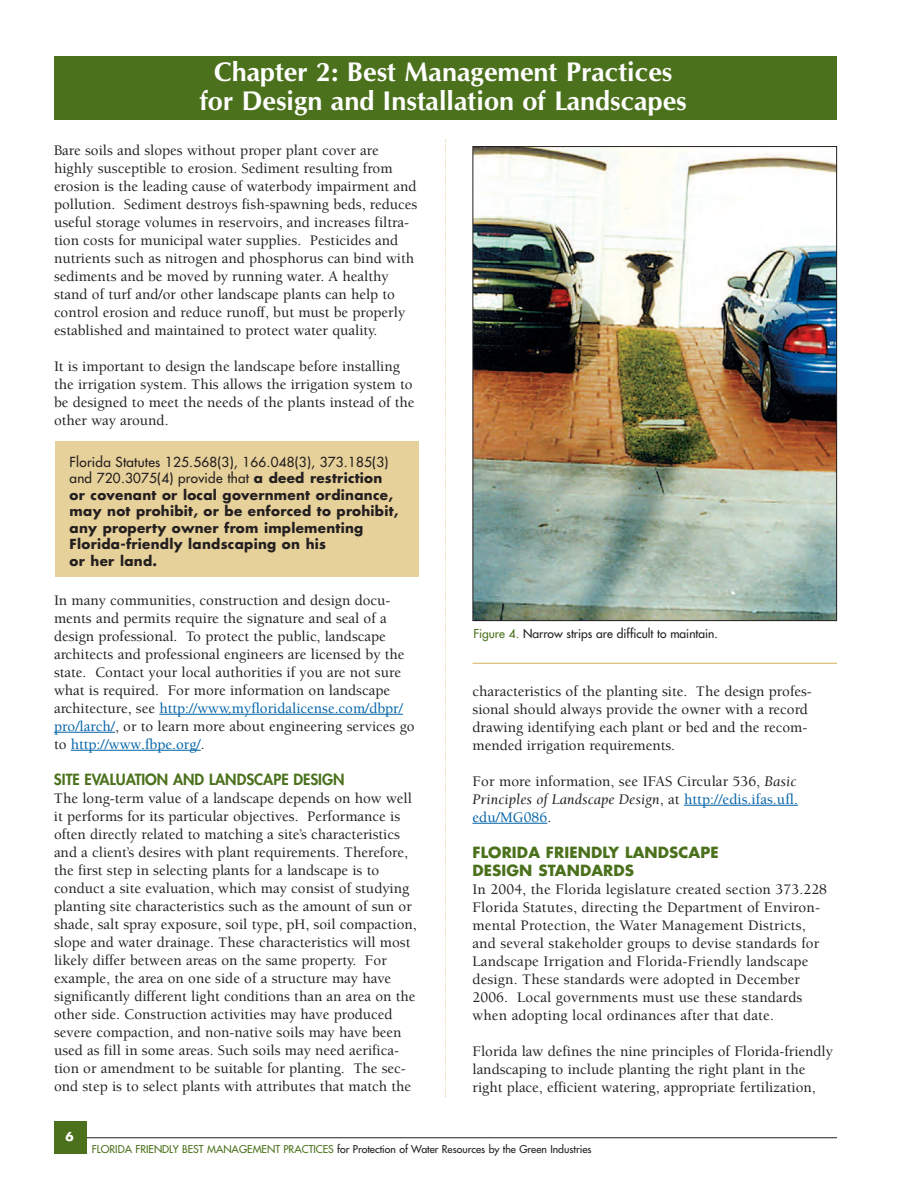
<style>
.page{position:relative;width:918px;height:1188px;background:#fff}
.page>*{position:absolute;margin:0;border:0;box-sizing:border-box;transform-origin:0 0}
.t1{font:700 27px/28.5px "Optima E";color:#fff;text-align:center}
.t2{font:500 15px/18px "Berkeley";color:#231f20}
.t3{font:700 15px/18px "Futura";letter-spacing:.005em;color:#4b711c}
.t4{font:800 15px "Futura";color:#4b711c}
.t5{font:700 13.5px/16.5px "Futura";letter-spacing:.02em;color:#231f20}
.t6{font:12px "Futura";color:#231f20}
.t7{font:700 12px "Futura";color:#fff}
.t8{font:10.5px "Futura";color:#231f20}
.s1{font-weight:400}
.s2{color:#0062a7}
.s3{color:#4b711c}
.s4{font-weight:400;font-style:italic}
</style>
<div class="page">
<hr style="left:76px;top:1137px;width:761px;height:1px;background:#231f20">
<div style="left:54px;top:1121px;width:32px;height:33px;background:#4b711c"></div>
<hr style="left:159px;top:714px;width:71px;height:1px;background:#0062a7">
<hr style="left:228px;top:714px;width:175px;height:1px;background:#0062a7">
<svg style="left:54px;top:732px;width:61px;height:1px"></svg>
<hr style="left:71px;top:750px;width:70px;height:1px;background:#0062a7">
<hr style="left:141px;top:750px;width:48px;height:1px;background:#0062a7">
<svg style="left:189px;top:750px;width:12px;height:1px"></svg>
<hr style="left:684px;top:805px;width:114px;height:1px;background:#0062a7">
<hr style="left:472px;top:823px;width:75px;height:1px;background:#0062a7">
<svg style="left:445px;top:140px;width:1px;height:957px"></svg>
<div style="left:54px;top:56px;width:783px;height:63px;background:#4b711c"></div>
<div style="left:55px;top:441px;width:364px;height:136px;background:#e7d19a"></div>
<img style="left:474px;top:148px;width:361px;height:471px">
<hr style="left:472px;top:663px;width:365px;height:1px;background:#d4b255">
<h1 class="t1" style="left:199px;top:60px;width:489px">Chapter 2: Best Management Practices for Design and Installation of Landscapes</h1>
<p class="t2" style="left:54px;top:142px;width:365px">Bare soils and slopes without proper plant cover are highly susceptible to erosion. Sediment resulting from erosion is the leading cause of waterbody impairment and pollution. Sediment destroys fish-spawning beds, reduces useful storage volumes in reservoirs, and increases filtra&shy;tion costs for municipal water supplies. Pesticides and nutrients such as nitrogen and phosphorus can bind with sediments and be moved by running water. A healthy stand of turf and/or other landscape plants can help to control erosion and reduce runoff, but must be properly established and maintained to protect water quality.</p>
<p class="t2" style="left:54px;top:358px;width:362px">It is important to design the landscape before installing the irrigation system. This allows the irrigation system to be designed to meet the needs of the plants instead of the other way around.</p>
<p class="t5" style="left:70px;top:455px;width:330px"><span class="s1">Florida Statutes 125.568(3), 166.048(3), 373.185(3) and 720.3075(4) provide that</span> a deed restriction or covenant or local government ordinance, may not prohibit, or be enforced to prohibit, any property owner from implementing Florida-friendly landscaping on his<br>or her land.</p>
<p class="t2" style="left:54px;top:592px;width:362px">In many communities, construction and design docu&shy;ments and permits require the signature and seal of a design professional. To protect the public, landscape architects and professional engineers are licensed by the state. Contact your local authorities if you are not sure what is required. For more information on landscape architecture, see <span class="s2">http://www.myfloridalicense.com/dbpr/ pro/larch/</span>, or to learn more about engineering services go to <span class="s2">http://www.fbpe.org/</span>.</p>
<p class="t4" style="left:54px;top:772px;width:292px">SITE EVALUATION AND LANDSCAPE DESIGN</p>
<p class="t2" style="left:54px;top:790px;width:364px">The long-term value of a landscape depends on how well it performs for its particular objectives. Performance is often directly related to matching a site’s characteristics and a client’s desires with plant requirements. Therefore, the first step in selecting plants for a landscape is to conduct a site evaluation, which may consist of studying planting site characteristics such as the amount of sun or shade, salt spray exposure, soil type, pH, soil compaction, slope and water drainage. These characteristics will most likely differ between areas on the same property. For example, the area on one side of a structure may have significantly different light conditions than an area on the other side. Construction activities may have produced severe compaction, and non-native soils may have been used as fill in some areas. Such soils may need aerifica&shy;tion or amendment to be suitable for planting. The sec&shy;ond step is to select plants with attributes that match the</p>
<p class="t7" style="left:66px;top:1131px;width:10px">6</p>
<p class="t6" style="left:473px;top:628px;width:246px"><span class="s3">Figure 4.</span> Narrow strips are difficult to maintain.</p>
<p class="t2" style="left:473px;top:683px;width:341px">characteristics of the planting site. The design profes&shy;sional should always provide the owner with a record drawing identifying each plant or bed and the recom&shy;mended irrigation requirements.</p>
<p class="t2" style="left:472px;top:773px;width:327px;text-align:justify">For more information, see IFAS Circular 536, <span class="s4">Basic Principles of Landscape Design</span>, at <span class="s2">http://edis.ifas.ufl. edu/MG086</span>.</p>
<p class="t3" style="left:473px;top:844px;width:248px">FLORIDA FRIENDLY LANDSCAPE<br>DESIGN STANDARDS</p>
<p class="t2" style="left:472px;top:881px;width:356px">In 2004, the Florida legislature created section 373.228<br>Florida Statutes, directing the Department of Environ&shy;mental Protection, the Water Management Districts, and several stakeholder groups to devise standards for Landscape Irrigation and Florida-Friendly landscape design. These standards were adopted in December 2006. Local governments must use these standards when adopting local ordinances after that date.</p>
<p class="t2" style="left:472px;top:1043px;width:362px">Florida law defines the nine principles of Florida-friendly landscaping to include planting the right plant in the right place, efficient watering, appropriate fertilization,</p>
<p class="t8" style="left:92px;top:1144px;width:501px"><span class="s3">FLORIDA FRIENDLY BEST MANAGEMENT PRACTICES</span> for Protection of Water Resources by the Green Industries</p>
</div>
